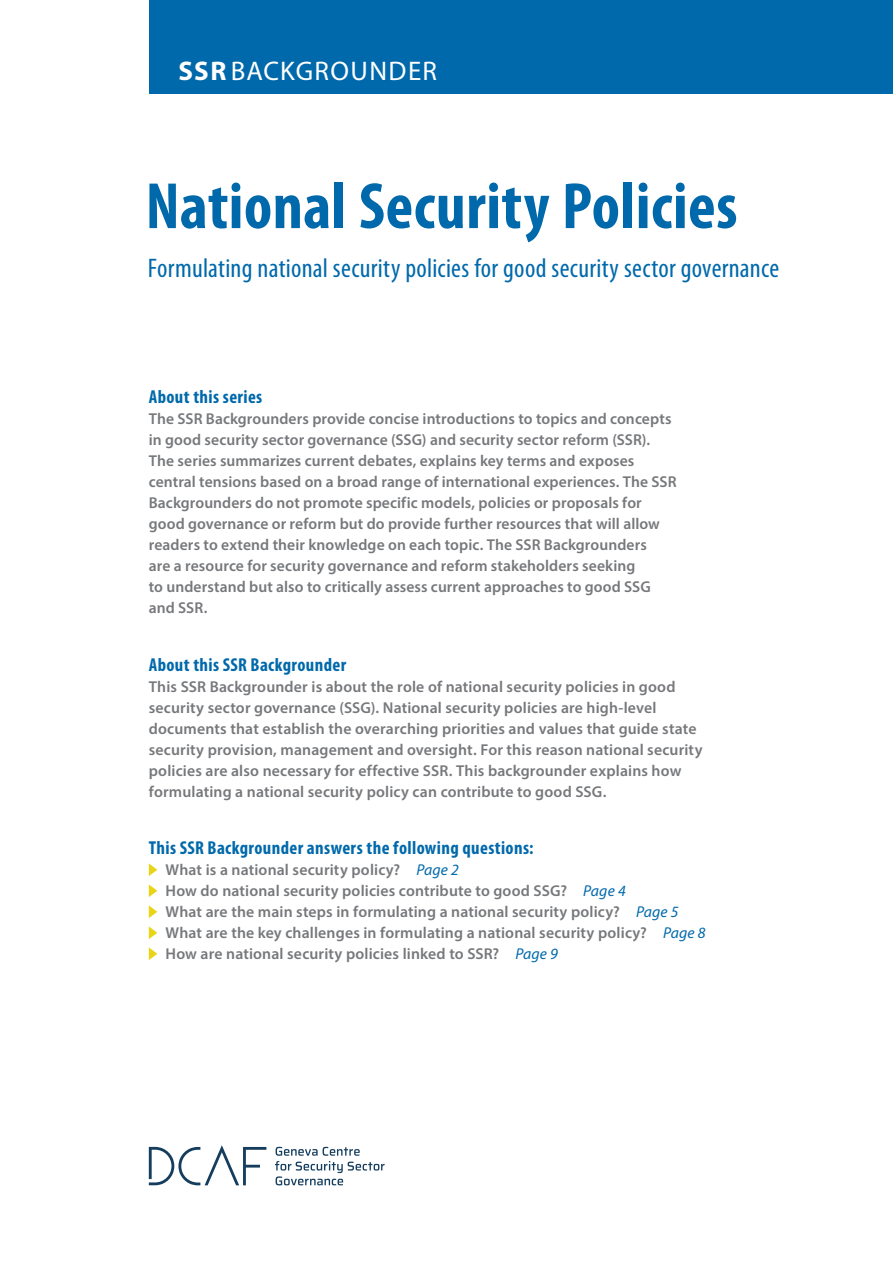
<style>
.page{position:relative;width:893px;height:1263px;background:#fff}
.page>*{position:absolute;margin:0;border:0;box-sizing:border-box;transform-origin:0 0}
._0_Haupttitel{font:700 condensed 66px "Myriad Pro";letter-spacing:.005em;color:#0069ab}
._0_Untertitel{font:condensed 27px "Myriad Pro";letter-spacing:.01em;color:#0069ab}
.t1{font:27px "Myriad Pro";letter-spacing:.05em;color:#fff}
._1_Titel{font:700 condensed 18.75px "Myriad Pro";letter-spacing:.02em;color:#0069ab}
._0_Lead{font:600 15.75px/21px "Myriad Pro";letter-spacing:.01em;color:#76787b}
.s1{font-weight:700}
.s2{font-weight:400;font-style:italic;color:#0069ab}
</style>
<div class="page">
<div style="left:149px;top:0;width:744px;height:94px;background:#0069ab"></div>
<svg style="left:149px;top:863px;width:8px;height:13px"></svg>
<svg style="left:149px;top:884px;width:8px;height:13px"></svg>
<svg style="left:149px;top:905px;width:8px;height:13px"></svg>
<svg style="left:149px;top:926px;width:8px;height:13px"></svg>
<svg style="left:149px;top:947px;width:8px;height:13px"></svg>
<svg style="left:149px;top:1145px;width:117px;height:40px"></svg>
<svg style="left:275px;top:1147px;width:110px;height:38px"></svg>
<h2 class="t1" style="left:179px;top:54px;width:260px"><span class="s1">SSR</span> BACKGROUNDER</h2>
<p class="_0_Haupttitel" style="left:146px;top:170px;width:593px">National Security Policies</p>
<p class="_0_Untertitel" style="left:148px;top:254px;width:633px">Formulating national security policies for good security sector governance</p>
<p class="_1_Titel" style="left:149px;top:387px;width:115px">About this series</p>
<p class="_0_Lead" style="left:149px;top:408px;width:529px">The SSR Backgrounders provide concise introductions to topics and concepts in good security sector governance (SSG) and security sector reform (SSR).<br>The series summarizes current debates, explains key terms and exposes central tensions based on a broad range of international experiences. The SSR Backgrounders do not promote specific models, policies or proposals for good governance or reform but do provide further resources that will allow readers to extend their knowledge on each topic. The SSR Backgrounders<br>are a resource for security governance and reform stakeholders seeking<br>to understand but also to critically assess current approaches to good SSG and SSR.</p>
<p class="_1_Titel" style="left:149px;top:654px;width:199px">About this SSR Backgrounder</p>
<p class="_0_Lead" style="left:149px;top:675px;width:555px">This SSR Backgrounder is about the role of national security policies in good security sector governance (SSG). National security policies are high-level documents that establish the overarching priorities and values that guide state security provision, management and oversight. For this reason national security policies are also necessary for effective SSR. This backgrounder explains how formulating a national security policy can contribute to good SSG.</p>
<p class="_1_Titel" style="left:149px;top:837px;width:386px">This SSR Backgrounder answers the following questions:</p>
<p class="_0_Lead" style="left:166px;top:859px;width:295px">What is a national security policy? <span class="s2">Page 2</span></p>
<p class="_0_Lead" style="left:166px;top:880px;width:462px">How do national security policies contribute to good SSG? <span class="s2">Page 4</span></p>
<p class="_0_Lead" style="left:166px;top:901px;width:514px">What are the main steps in formulating a national security policy? <span class="s2">Page 5</span></p>
<p class="_0_Lead" style="left:166px;top:922px;width:542px">What are the key challenges in formulating a national security policy? <span class="s2">Page 8</span></p>
<p class="_0_Lead" style="left:166px;top:943px;width:394px">How are national security policies linked to SSR? <span class="s2">Page 9</span></p>
</div>
